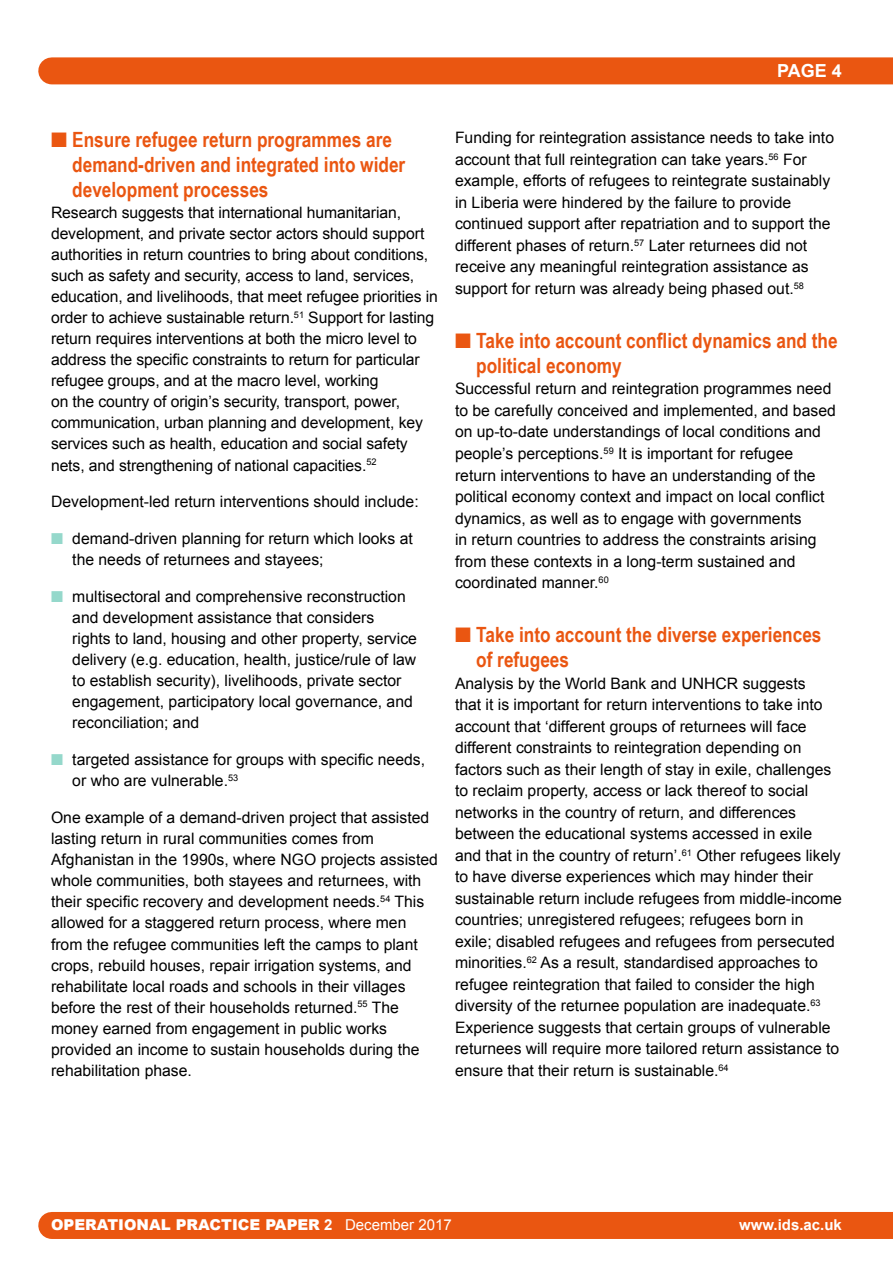
<style>
.page{position:relative;width:893px;height:1263px;background:#fff}
.page>*{position:absolute;margin:0;border:0;box-sizing:border-box;transform-origin:0 0}
.t1{font:700 21px/24.8px "Arial Narrow";color:#ea5611}
.t2{font:700 18px "Arial";color:#fff}
.t3{font:15.75px/21.5px "Arial";color:#000}
.t4{font:900 15px "Arial";color:#fff}
.t5{font:700 15px "Arial";color:#fff}
.s1{color:#95d8cb}
.s2{font-weight:700}
.s3{font-weight:400}
</style>
<div class="page">
<div style="left:52px;top:1212px;width:841px;height:27px;background:#ea5611"></div>
<div style="left:52px;top:57px;width:841px;height:27px;background:#ea5611"></div>
<p class="t2" style="left:777px;top:58px;width:66px">PAGE 4</p>
<h1 class="t1" style="left:72px;top:126px;width:334px;text-indent:-21px">■ Ensure refugee return programmes are demand-driven and integrated into wider development processes</h1>
<p class="t3" style="left:51px;top:202px;width:388px;line-height:21px">Research suggests that international humanitarian, development, and private sector actors should support authorities in return countries to bring about conditions, such as safety and security, access to land, services, education, and livelihoods, that meet refugee priorities in order to achieve sustainable return.<sup>51</sup> Support for lasting return requires interventions at both the micro level to address the specific constraints to return for particular refugee groups, and at the macro level, working<br>on the country of origin’s security, transport, power, communication, urban planning and development, key services such as health, education and social safety nets, and strengthening of national capacities.<sup>52</sup></p>
<p class="t3" style="left:51px;top:491px;width:369px">Development-led return interventions should include:</p>
<p class="t3" style="left:72px;top:528px;width:342px;line-height:21px;text-indent:-21px"><span class="s1">■</span> demand-driven planning for return which looks at the needs of returnees and stayees;</p>
<p class="t3" style="left:72px;top:586px;width:346px;line-height:21px;text-indent:-21px"><span class="s1">■</span> multisectoral and comprehensive reconstruction and development assistance that considers<br>rights to land, housing and other property, service delivery (e.g. education, health, justice/rule of law to establish security), livelihoods, private sector engagement, participatory local governance, and reconciliation; and</p>
<p class="t3" style="left:72px;top:749px;width:354px;line-height:21px;text-indent:-21px"><span class="s1">■</span> targeted assistance for groups with specific needs, or who are vulnerable.<sup>53</sup></p>
<p class="t3" style="left:51px;top:807px;width:388px;line-height:21px">One example of a demand-driven project that assisted lasting return in rural communities comes from Afghanistan in the 1990s, where NGO projects assisted whole communities, both stayees and returnees, with their specific recovery and development needs.<sup>54</sup> This allowed for a staggered return process, where men from the refugee communities left the camps to plant crops, rebuild houses, repair irrigation systems, and rehabilitate local roads and schools in their villages before the rest of their households returned.<sup>55</sup> The money earned from engagement in public works provided an income to sustain households during the rehabilitation phase.</p>
<p class="t3" style="left:455px;top:127px;width:381px">Funding for reintegration assistance needs to take into account that full reintegration can take years.<sup>56</sup> For example, efforts of refugees to reintegrate sustainably in Liberia were hindered by the failure to provide continued support after repatriation and to support the different phases of return.<sup>57</sup> Later returnees did not receive any meaningful reintegration assistance as support for return was already being phased out.<sup>58</sup></p>
<h1 class="t1" style="left:476px;top:327px;width:363px;line-height:25.2px;text-indent:-21px">■ Take into account conflict dynamics and the political economy</h1>
<p class="t3" style="left:455px;top:378px;width:382px">Successful return and reintegration programmes need to be carefully conceived and implemented, and based on up-to-date understandings of local conditions and people’s perceptions.<sup>59</sup> It is important for refugee return interventions to have an understanding of the political economy context and impact on local conflict dynamics, as well as to engage with governments<br>in return countries to address the constraints arising from these contexts in a long-term sustained and coordinated manner.<sup>60</sup></p>
<h1 class="t1" style="left:476px;top:621px;width:347px;line-height:25.2px;text-indent:-21px">■ Take into account the diverse experiences of refugees</h1>
<p class="t3" style="left:455px;top:672px;width:388px">Analysis by the World Bank and UNHCR suggests<br>that it is important for return interventions to take into account that ‘different groups of returnees will face different constraints to reintegration depending on factors such as their length of stay in exile, challenges to reclaim property, access or lack thereof to social networks in the country of return, and differences between the educational systems accessed in exile and that in the country of return’.<sup>61</sup> Other refugees likely to have diverse experiences which may hinder their sustainable return include refugees from middle-income countries; unregistered refugees; refugees born in exile; disabled refugees and refugees from persecuted minorities.<sup>62</sup> As a result, standardised approaches to refugee reintegration that failed to consider the high diversity of the returnee population are inadequate.<sup>63<br></sup>Experience suggests that certain groups of vulnerable returnees will require more tailored return assistance to ensure that their return is sustainable.<sup>64</sup></p>
<p class="t4" style="left:51px;top:1213px;width:402px">OPERATIONAL PRACTICE PAPER <span class="s2">2</span> <span class="s3">December 2017</span></p>
<p class="t5" style="left:739px;top:1214px;width:104px">www.ids.ac.uk</p>
</div>
